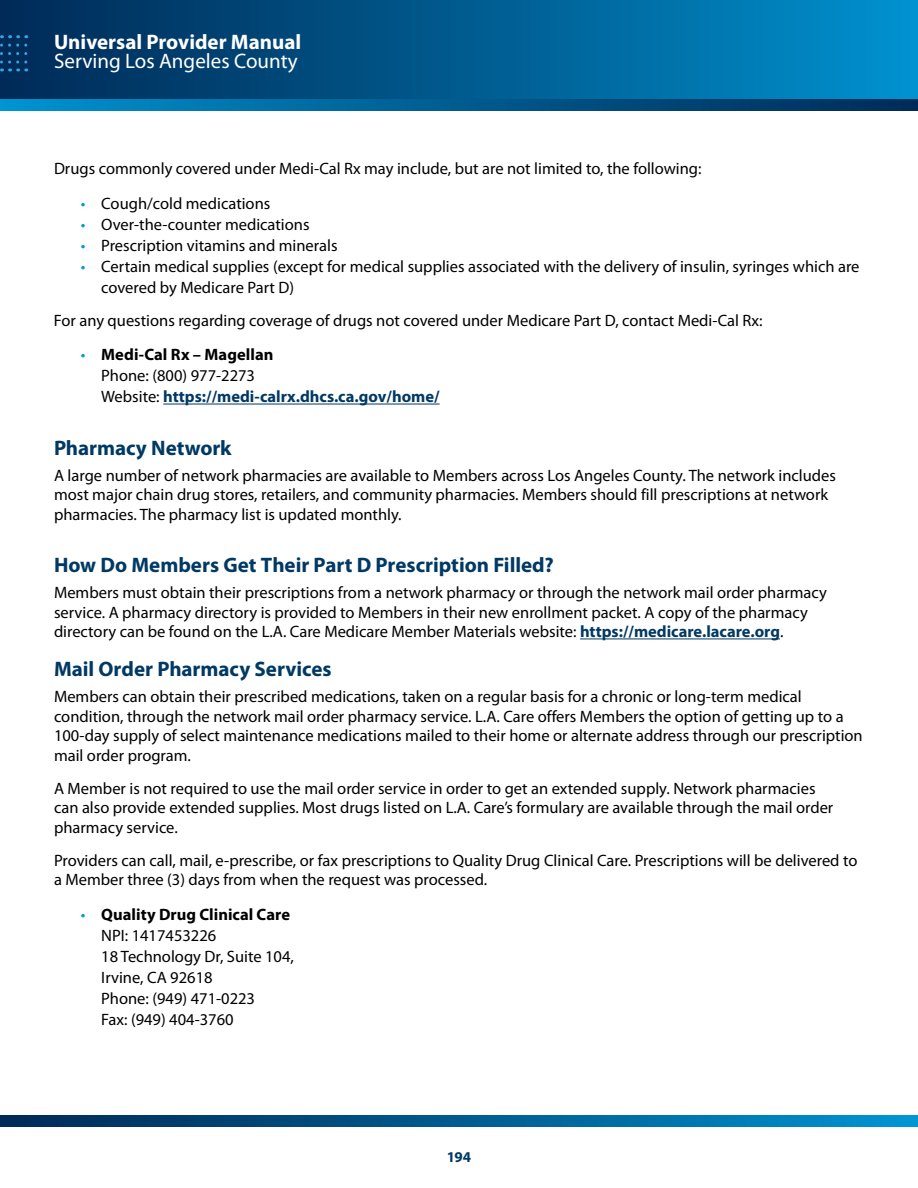
<style>
.page{position:relative;width:918px;height:1188px;background:#fff}
.page>*{position:absolute;margin:0;border:0;box-sizing:border-box;transform-origin:0 0}
.t1{font:700 21px "Myriad Pro";color:#003963}
.t2{font:700 21px "Myriad Pro";color:#fff}
.t3{font:21px "Myriad Pro";color:#fff}
.t4{font:16.5px/19.5px "Myriad Pro";color:#000}
.t5{font:700 16.5px/21px "Myriad Pro";color:#003963}
.t6{font:700 15px "Myriad Pro";color:#003963}
.s1{color:#0097d7}
.s2{font-weight:400;color:#0097d7}
.s3{color:#000}
.s4{font-weight:400;color:#000}
.s5{font-weight:700;color:#003963}
.s6{font-weight:700}
</style>
<div class="page">
<div style="left:0;top:0;width:918px;height:100px;background:linear-gradient(to right,#002954,#008fcc)"></div>
<svg style="left:0;top:1116px;width:918px;height:11px;background:#005c91"></svg>
<svg style="left:0;top:100px;width:918px;height:10px;background:#005c91"></svg>
<svg style="left:0;top:45px;width:27px;height:26px"></svg>
<hr style="left:163px;top:404px;width:277px;height:1px;background:#003963">
<hr style="left:580px;top:639px;width:200px;height:1px;background:#003963">
<p class="t2" style="left:54px;top:28px;width:249px">Universal Provider Manual</p>
<p class="t3" style="left:54px;top:48px;width:245px">Serving Los Angeles County</p>
<p class="t4" style="left:54px;top:159px;width:649px">Drugs commonly covered under Medi-Cal Rx may include, but are not limited to, the following:</p>
<p class="t4" style="left:81px;top:193px;width:191px"><span class="s1">•</span> Cough/cold medications</p>
<p class="t4" style="left:81px;top:214px;width:230px"><span class="s1">•</span> Over-the-counter medications</p>
<p class="t4" style="left:81px;top:235px;width:258px"><span class="s1">•</span> Prescription vitamins and minerals</p>
<p class="t4" style="left:101px;top:256px;width:760px;line-height:21px;text-indent:-20px"><span class="s1">•</span> Certain medical supplies (except for medical supplies associated with the delivery of insulin, syringes which are covered by Medicare Part D)</p>
<p class="t4" style="left:54px;top:310px;width:710px">For any questions regarding coverage of drugs not covered under Medicare Part D, contact Medi-Cal Rx:</p>
<p class="t5" style="left:101px;top:344px;width:340px;text-indent:-20px"><span class="s2">•</span> <span class="s3">Medi-Cal Rx – Magellan<br></span><span class="s4">Phone: (800) 977-2273<br>Website:</span> https://medi-calrx.dhcs.ca.gov/home/</p>
<p class="t1" style="left:54px;top:434px;width:179px">Pharmacy Network</p>
<p class="t4" style="left:54px;top:465px;width:783px">A large number of network pharmacies are available to Members across Los Angeles County. The network includes most major chain drug stores, retailers, and community pharmacies. Members should fill prescriptions at network pharmacies. The pharmacy list is updated monthly.</p>
<p class="t1" style="left:54px;top:551px;width:501px">How Do Members Get Their Part D Prescription Filled?</p>
<p class="t4" style="left:54px;top:583px;width:774px">Members must obtain their prescriptions from a network pharmacy or through the network mail order pharmacy service. A pharmacy directory is provided to Members in their new enrollment packet. A copy of the pharmacy directory can be found on the L.A. Care Medicare Member Materials website: <span class="s5">https://medicare.lacare.org</span>.</p>
<p class="t1" style="left:54px;top:655px;width:279px">Mail Order Pharmacy Services</p>
<p class="t4" style="left:54px;top:687px;width:810px">Members can obtain their prescribed medications, taken on a regular basis for a chronic or long-term medical condition, through the network mail order pharmacy service. L.A. Care offers Members the option of getting up to a 100-day supply of select maintenance medications mailed to their home or alternate address through our prescription mail order program.</p>
<p class="t4" style="left:54px;top:778px;width:781px">A Member is not required to use the mail order service in order to get an extended supply. Network pharmacies can also provide extended supplies. Most drugs listed on L.A. Care’s formulary are available through the mail order pharmacy service.</p>
<p class="t4" style="left:54px;top:850px;width:805px">Providers can call, mail, e-prescribe, or fax prescriptions to Quality Drug Clinical Care. Prescriptions will be delivered to a Member three (3) days from when the request was processed.</p>
<p class="t4" style="left:101px;top:903px;width:194px;line-height:21px;text-indent:-20px"><span class="s1">•</span> <span class="s6">Quality Drug Clinical Care<br></span>NPI: 1417453226<br>18 Technology Dr, Suite 104,<br>Irvine, CA 92618<br>Phone: (949) 471-0223<br>Fax: (949) 404-3760</p>
<p class="t6" style="left:447px;top:1147px;width:26px">194</p>
</div>
